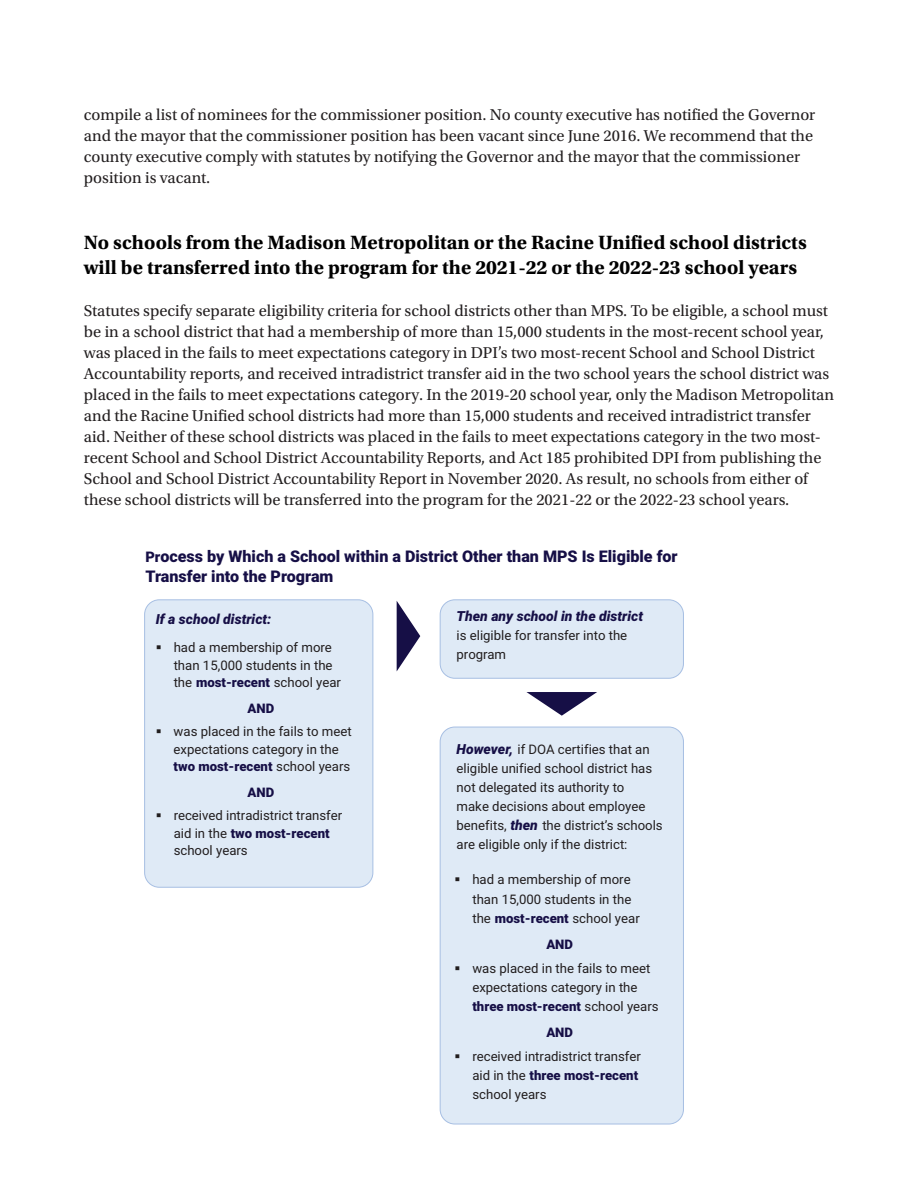
<style>
.page{position:relative;width:918px;height:1188px;background:#fff}
.page>*{position:absolute;margin:0;border:0;box-sizing:border-box;transform-origin:0 0}
.t1{font:700 20.25px/24.3px "Utopia Std";color:#000}
.t2{font:16.5px/21px "Utopia Std";color:#231f20}
.t3{font:900 16.05px/19.4px "Roboto";color:#160f46}
.t4{font:italic 900 13.95px "Roboto";color:#160f46}
.t5{font:13.2px/19px "Roboto";color:#211d1e}
.t6{font:900 13.2px "Roboto";color:#160f46}
.s1{font-size:14.7px}
.s2{font-weight:900;color:#160f46}
.s3{font-weight:900;font-style:italic;font-size:13.95px;color:#160f46}
</style>
<div class="page">
<div style="left:440px;top:600px;width:243px;height:78px;background:#dfeaf6;border-radius:15px"></div>
<div style="left:440px;top:599px;width:244px;height:80px;border:1px solid #a7bfe3;border-radius:15px"></div>
<div style="left:440px;top:727px;width:243px;height:397px;background:#dfeaf6;border-radius:15px"></div>
<div style="left:440px;top:727px;width:244px;height:397px;border:1px solid #a7bfe3;border-radius:15px"></div>
<div style="left:145px;top:600px;width:228px;height:287px;background:#dfeaf6;border-radius:15px"></div>
<div style="left:144px;top:599px;width:229px;height:289px;border:1px solid #a7bfe3;border-radius:15px"></div>
<svg style="left:397px;top:601px;width:23px;height:70px"></svg>
<svg style="left:526px;top:692px;width:71px;height:24px"></svg>
<p class="t2" style="left:84px;top:104px;width:733px">compile a list of nominees for the commissioner position. No county executive has notified the Governor and the mayor that the commissioner position has been vacant since June 2016. We recommend that the county executive comply with statutes by notifying the Governor and the mayor that the commissioner position is vacant.</p>
<p class="t1" style="left:84px;top:231px;width:724px">No schools from the Madison Metropolitan or the Racine Unified school districts will be transferred into the program for the 2021-22 or the 2022-23 school years</p>
<p class="t2" style="left:84px;top:300px;width:752px">Statutes specify separate eligibility criteria for school districts other than MPS. To be eligible, a school must be in a school district that had a membership of more than 15,000 students in the most-recent school year, was placed in the fails to meet expectations category in DPI’s two most-recent School and School District Accountability reports, and received intradistrict transfer aid in the two school years the school district was placed in the fails to meet expectations category. In the 2019-20 school year, only the Madison Metropolitan and the Racine Unified school districts had more than 15,000 students and received intradistrict transfer aid. Neither of these school districts was placed in the fails to meet expectations category in the two most&shy;recent School and School District Accountability Reports, and Act 185 prohibited DPI from publishing the School and School District Accountability Report in November 2020. As result, no schools from either of these school districts will be transferred into the program for the 2021-22 or the 2022-23 school years.</p>
<p class="t3" style="left:145px;top:546px;width:534px"><span class="s1">Pr</span>ocess by Which a School within a District Other than MPS Is Eligible for<br>Transfer into the Program</p>
<p class="t4" style="left:156px;top:610px;width:117px">If a school district:</p>
<p class="t5" style="left:174px;top:638px;width:169px;line-height:17.5px">had a membership of more than 15,000 students in the the <span class="s2">most-recent</span> school year</p>
<p class="t6" style="left:248px;top:699px;width:28px">AND</p>
<p class="t5" style="left:174px;top:722px;width:180px;line-height:17.5px">was placed in the fails to meet expectations category in the <span class="s2">two most-recent</span> school years</p>
<p class="t6" style="left:248px;top:784px;width:28px">AND</p>
<p class="t5" style="left:174px;top:806px;width:170px;line-height:17.5px">received intradistrict transfer aid in the <span class="s2">two most-recent </span>school years</p>
<p class="t4" style="left:457px;top:606px;width:188px">Then any school in the district</p>
<p class="t5" style="left:457px;top:625px;width:172px">is eligible for transfer into the program</p>
<p class="t5" style="left:457px;top:739px;width:208px"><span class="s3">However,</span> if DOA certifies that an eligible unified school district has not delegated its authority to<br>make decisions about employee benefits, <span class="s3">then</span> the district’s schools are eligible only if the district:</p>
<p class="t5" style="left:472px;top:870px;width:169px">had a membership of more than 15,000 students in the the <span class="s2">most-recent</span> school year</p>
<p class="t6" style="left:546px;top:935px;width:28px">AND</p>
<p class="t5" style="left:472px;top:958px;width:188px">was placed in the fails to meet expectations category in the <span class="s2">three most-recent</span> school years</p>
<p class="t6" style="left:546px;top:1023px;width:28px">AND</p>
<p class="t5" style="left:472px;top:1047px;width:170px">received intradistrict transfer aid in the <span class="s2">three most-recent </span>school years</p>
</div>
